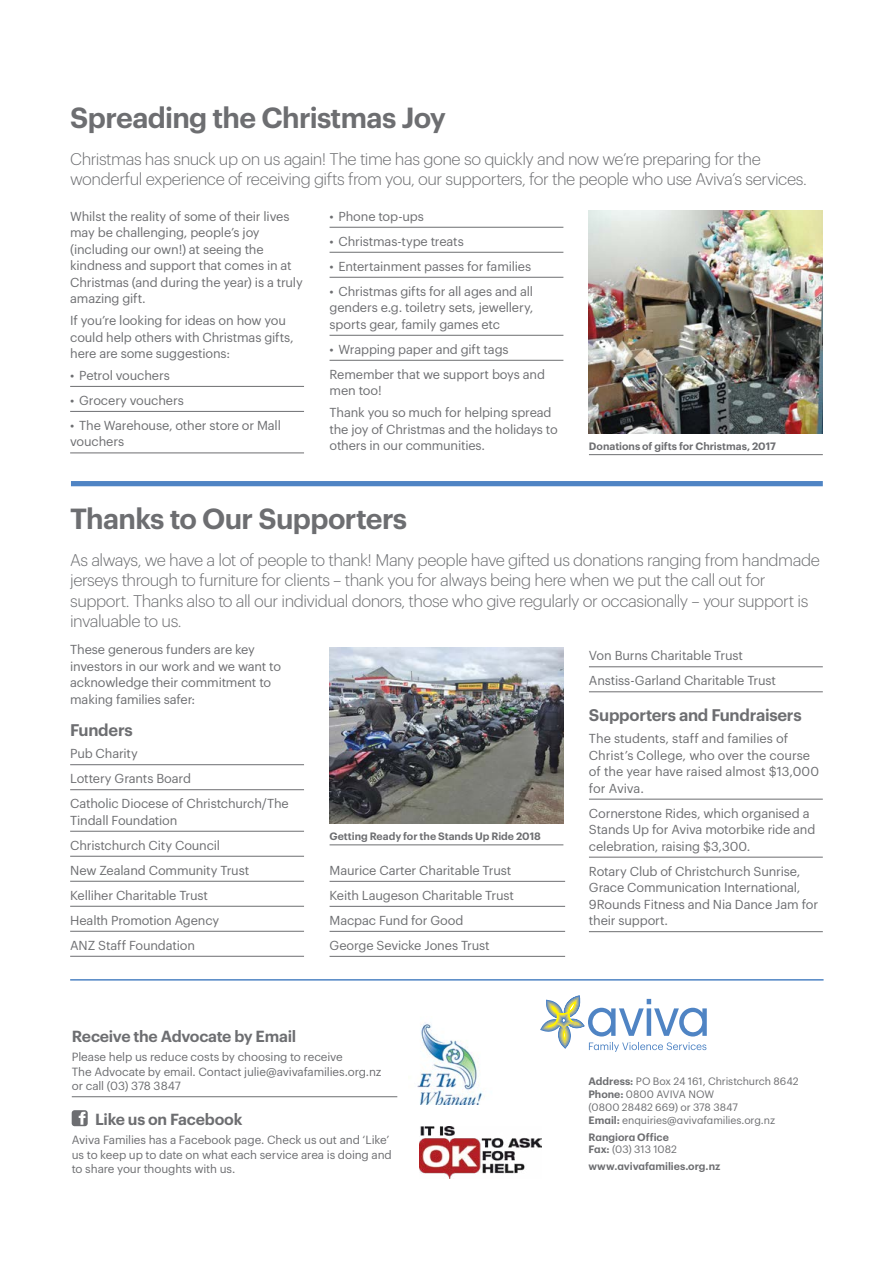
<style>
.page{position:relative;width:893px;height:1263px;background:#fff}
.page>*{position:absolute;margin:0;border:0;box-sizing:border-box;transform-origin:0 0}
.t1{font:600 28.5px "Graphik";letter-spacing:-.025em;color:#6d6e71}
.t2{font:300 16.5px/20.2px "Graphik";letter-spacing:-.03em;color:#6d6e71}
.t3{font:600 16.5px "Graphik";letter-spacing:-.015em;color:#6d6e71}
.t4{font:600 15.75px "Graphik";letter-spacing:-.015em;color:#6d6e71}
.t5{font:12.75px/16.5px "Graphik";letter-spacing:-.01em;color:#6d6e71}
.t6{font:11.7px/14.5px "Graphik";letter-spacing:-.01em;color:#6d6e71}
.t7{font:600 10.5px/12.8px "Graphik";color:#6d6e71}
.t8{font:10.5px/12.8px "Graphik";letter-spacing:-.005em;color:#6d6e71}
.s1{font-weight:600}
.s2{font-weight:400}
</style>
<div class="page">
<svg style="left:540px;top:995px;width:167px;height:57px"></svg>
<img style="left:417px;top:1022px;width:66px;height:83px">
<img style="left:419px;top:1126px;width:123px;height:53px">
<hr style="left:72px;top:1096px;width:325px;height:1px;background:#6d6e71">
<svg style="left:72px;top:1110px;width:16px;height:16px"></svg>
<hr style="left:70px;top:979px;width:753px;height:1px;background:#4f84c4">
<img style="left:589px;top:211px;width:234px;height:222px">
<hr style="left:589px;top:454px;width:234px;height:1px;background:#6d6e71">
<img style="left:330px;top:647px;width:233px;height:177px">
<hr style="left:330px;top:845px;width:233px;height:1px;background:#6d6e71">
<hr style="left:70px;top:764px;width:234px;height:1px;background:#6d6e71">
<hr style="left:70px;top:789px;width:234px;height:1px;background:#6d6e71">
<hr style="left:70px;top:831px;width:234px;height:1px;background:#6d6e71">
<hr style="left:70px;top:856px;width:234px;height:1px;background:#6d6e71">
<hr style="left:70px;top:881px;width:234px;height:1px;background:#6d6e71">
<hr style="left:70px;top:906px;width:234px;height:1px;background:#6d6e71">
<hr style="left:70px;top:931px;width:234px;height:1px;background:#6d6e71">
<hr style="left:70px;top:956px;width:234px;height:1px;background:#6d6e71">
<hr style="left:330px;top:881px;width:235px;height:1px;background:#6d6e71">
<hr style="left:330px;top:906px;width:235px;height:1px;background:#6d6e71">
<hr style="left:330px;top:931px;width:235px;height:1px;background:#6d6e71">
<hr style="left:330px;top:956px;width:235px;height:1px;background:#6d6e71">
<hr style="left:589px;top:666px;width:234px;height:1px;background:#6d6e71">
<hr style="left:589px;top:691px;width:234px;height:1px;background:#6d6e71">
<hr style="left:589px;top:799px;width:234px;height:1px;background:#6d6e71">
<hr style="left:589px;top:857px;width:234px;height:1px;background:#6d6e71">
<hr style="left:589px;top:931px;width:234px;height:1px;background:#6d6e71">
<hr style="left:70px;top:386px;width:234px;height:1px;background:#6d6e71">
<hr style="left:70px;top:411px;width:234px;height:1px;background:#6d6e71">
<hr style="left:70px;top:453px;width:234px;height:1px;background:#6d6e71">
<hr style="left:330px;top:227px;width:233px;height:1px;background:#6d6e71">
<hr style="left:330px;top:252px;width:233px;height:1px;background:#6d6e71">
<hr style="left:330px;top:277px;width:233px;height:1px;background:#6d6e71">
<hr style="left:330px;top:335px;width:233px;height:1px;background:#6d6e71">
<hr style="left:330px;top:360px;width:233px;height:1px;background:#6d6e71">
<div style="left:71px;top:481px;width:752px;height:5px;background:#4f84c4"></div>
<h1 class="t1" style="left:70px;top:96px;width:377px">Spreading the Christmas Joy</h1>
<p class="t2" style="left:70px;top:148px;width:738px">Christmas has snuck up on us again! The time has gone so quickly and now we’re preparing for the wonderful experience of receiving gifts from you, our supporters, for the people who use Aviva’s services.</p>
<p class="t5" style="left:70px;top:207px;width:234px">Whilst the reality of some of their lives may be challenging, people’s joy (including our own!) at seeing the kindness and support that comes in at Christmas (and during the year) is a truly amazing gift.</p>
<p class="t5" style="left:70px;top:311px;width:225px">If you’re looking for ideas on how you could help others with Christmas gifts, here are some suggestions:</p>
<p class="t5" style="left:70px;top:366px;width:101px">• Petrol vouchers</p>
<p class="t5" style="left:70px;top:391px;width:115px">• Grocery vouchers</p>
<p class="t5" style="left:70px;top:416px;width:212px">• The Warehouse, other store or Mall vouchers</p>
<p class="t5" style="left:330px;top:207px;width:96px">• Phone top-ups</p>
<p class="t5" style="left:330px;top:232px;width:136px">• Christmas-type treats</p>
<p class="t5" style="left:330px;top:257px;width:203px">• Entertainment passes for families</p>
<p class="t5" style="left:330px;top:282px;width:205px;text-align:justify">• Christmas gifts for all ages and all genders e.g. toiletry sets, jewellery, sports gear, family games etc</p>
<p class="t5" style="left:330px;top:335px;width:217px;line-height:25px">• Wrapping paper and gift tags<br>Remember that we support boys and</p>
<p class="t5" style="left:330px;top:379px;width:224px;line-height:21.8px">men too!<br>Thank you so much for helping spread</p>
<p class="t5" style="left:330px;top:420px;width:230px">the joy of Christmas and the holidays to others in our communities.</p>
<p class="t7" style="left:589px;top:439px;width:188px">Donations of gifts for Christmas, 2017</p>
<h1 class="t1" style="left:70px;top:497px;width:339px">Thanks to Our Supporters</h1>
<p class="t2" style="left:70px;top:549px;width:751px">As always, we have a lot of people to thank! Many people have gifted us donations ranging from handmade jerseys through to furniture for clients – thank you for always being here when we put the call out for support. Thanks also to all our individual donors, those who give regularly or occasionally – your support is invaluable to us.</p>
<p class="t5" style="left:70px;top:640px;width:212px">These generous funders are key investors in our work and we want to acknowledge their commitment to making families safer:</p>
<p class="t3" style="left:70px;top:718px;width:64px">Funders</p>
<p class="t5" style="left:70px;top:740px;width:220px;line-height:25px">Pub Charity<br>Lottery Grants Board<br>Catholic Diocese of Christchurch/The</p>
<p class="t5" style="left:70px;top:806px;width:181px;line-height:25px">Tindall Foundation<br>Christchurch City Council<br>New Zealand Community Trust<br>Kelliher Charitable Trust<br>Health Promotion Agency<br>ANZ Staff Foundation</p>
<p class="t7" style="left:330px;top:829px;width:213px">Getting Ready for the Stands Up Ride 2018</p>
<p class="t5" style="left:330px;top:856px;width:186px;line-height:25px">Maurice Carter Charitable Trust<br>Keith Laugeson Charitable Trust<br>Macpac Fund for Good<br>George Sevicke Jones Trust</p>
<p class="t4" style="left:72px;top:1024px;width:226px">Receive the Advocate by Email</p>
<p class="t6" style="left:72px;top:1048px;width:311px">Please help us reduce costs by choosing to receive<br>The Advocate by email. Contact julie@avivafamilies.org.nz or call (03) 378 3847</p>
<p class="t4" style="left:95px;top:1107px;width:149px">Like us on Facebook</p>
<p class="t6" style="left:72px;top:1131px;width:322px">Aviva Families has a Facebook page. Check us out and ‘Like’ us to keep up to date on what each service area is doing and to share your thoughts with us.</p>
<p class="t5" style="left:589px;top:642px;width:189px;line-height:25px">Von Burns Charitable Trust<br>Anstiss-Garland Charitable Trust</p>
<p class="t3" style="left:589px;top:703px;width:214px">Supporters and Fundraisers</p>
<p class="t5" style="left:589px;top:729px;width:232px">The students, staff and families of<br>Christ’s College, who over the course of the year have raised almost $13,000 for Aviva.</p>
<p class="t5" style="left:589px;top:804px;width:228px">Cornerstone Rides, which organised a<br>Stands Up for Aviva motorbike ride and celebration, raising $3,300.</p>
<p class="t5" style="left:589px;top:862px;width:231px">Rotary Club of Christchurch Sunrise,<br>Grace Communication International,<br>9Rounds Fitness and Nia Dance Jam for their support.</p>
<p class="t8" style="left:588px;top:1074px;width:212px"><span class="s1">Address:</span> PO Box 24 161, Christchurch 8642<br><span class="s1">Phone:</span> 0800 AVIVA NOW<br>(0800 28482 669) or 378 3847<br><span class="s1">Email:</span> enquiries@avivafamilies.org.nz</p>
<p class="t7" style="left:588px;top:1129px;width:90px">Rangiora Office<br>Fax: <span class="s2">(03) 313 1082</span></p>
<p class="t7" style="left:588px;top:1159px;width:133px">www.avivafamilies.org.nz</p>
</div>
